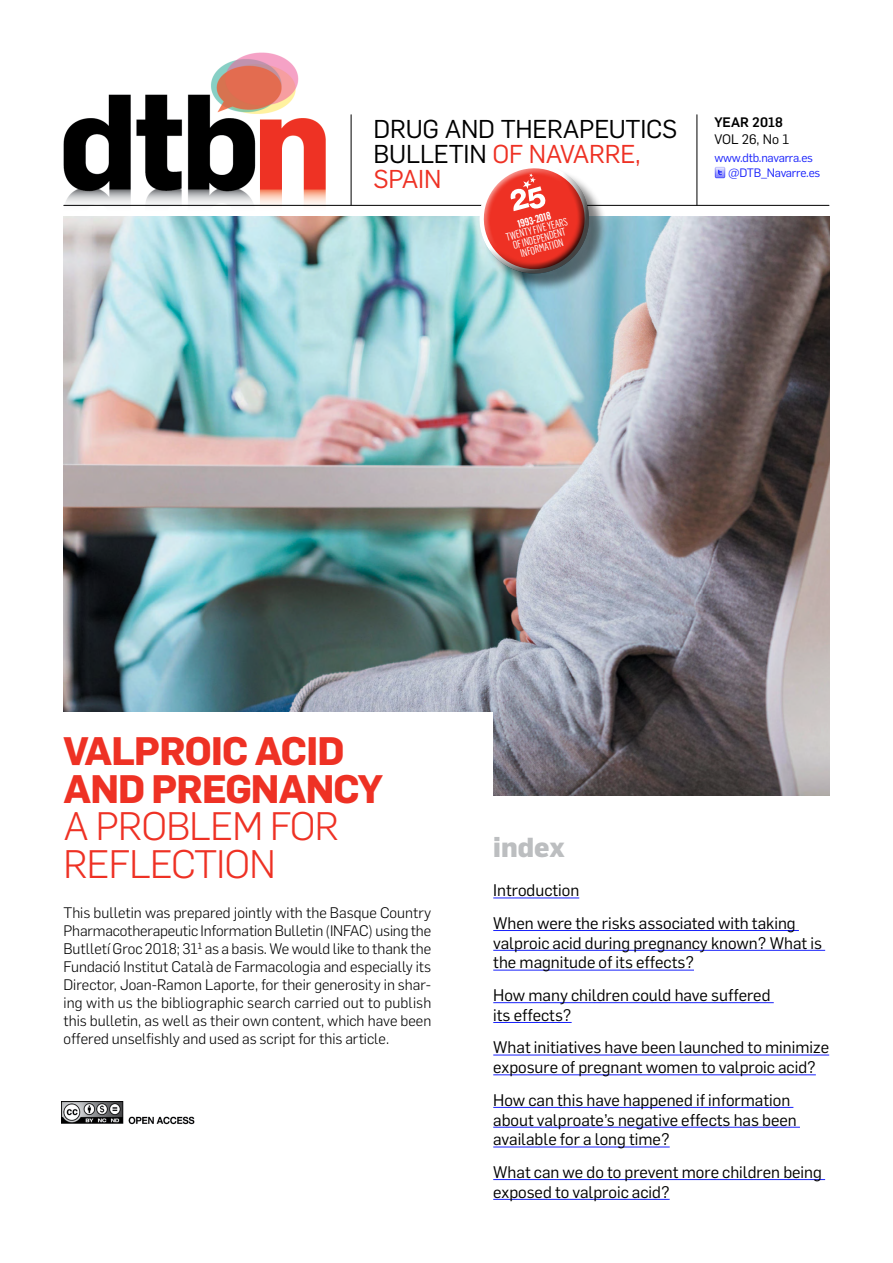
<style>
.page{position:relative;width:893px;height:1263px;background:#fff}
.page>*{position:absolute;margin:0;border:0;box-sizing:border-box;transform-origin:0 0}
.t1{font:700 39px/37.5px "Flama";letter-spacing:-.02em;color:#ee3124}
.t2{font:300 39px/37.5px "Flama";letter-spacing:-.02em;color:#ee3124}
.t3{font:800 27px "Flama";color:#bcbec0}
.t4{font:25.35px/25.5px "Flama";letter-spacing:-.01em;color:#000}
.t5{font:25.35px "Flama";letter-spacing:-.01em;color:#ee3124}
.t6{font:16.5px/19.8px "Flama";color:#000}
.t7{font:300 15px/18px "Flama";color:#000}
.t8{font:13.5px "Flama";color:#000}
.t9{font:500 13.5px "Flama";color:#000}
.t10{font:12px/14.4px "Flama";letter-spacing:-.02em;color:#1922fb}
.t11{font:10.8px/9.8px "Flama Condensed";color:#fff;text-align:center}
.t12{font:600 10.8px "Flama Condensed";color:#fff}
</style>
<div class="page">
<hr style="left:493px;top:897px;width:86px;height:1px;background:#1922fb">
<hr style="left:493px;top:930px;width:306px;height:1px;background:#1922fb">
<hr style="left:493px;top:950px;width:332px;height:1px;background:#1922fb">
<hr style="left:493px;top:970px;width:201px;height:1px;background:#1922fb">
<hr style="left:493px;top:1002px;width:281px;height:1px;background:#1922fb">
<hr style="left:493px;top:1022px;width:79px;height:1px;background:#1922fb">
<hr style="left:493px;top:1054px;width:336px;height:1px;background:#1922fb">
<hr style="left:493px;top:1074px;width:323px;height:1px;background:#1922fb">
<hr style="left:493px;top:1107px;width:300px;height:1px;background:#1922fb">
<hr style="left:493px;top:1127px;width:307px;height:1px;background:#1922fb">
<hr style="left:493px;top:1146px;width:177px;height:1px;background:#1922fb">
<hr style="left:493px;top:1179px;width:332px;height:1px;background:#1922fb">
<hr style="left:493px;top:1199px;width:177px;height:1px;background:#1922fb">
<svg style="left:714px;top:167px;width:12px;height:11px"></svg>
<img style="left:63px;top:52px;width:279px;height:184px">
<hr style="left:351px;top:115px;width:1px;height:90px;background:#000">
<hr style="left:697px;top:115px;width:1px;height:90px;background:#000">
<img style="left:64px;top:217px;width:765px;height:578px">
<hr style="left:64px;top:205px;width:765px;height:1px;background:#000">
<div style="left:482px;top:166px;width:125px;height:126px;background:#000;opacity:.5"></div>
<svg style="left:456px;top:166px;width:157px;height:122px"></svg>
<img style="left:62px;top:1101px;width:133px;height:24px">
<div style="left:40px;top:712px;width:453px;height:110px;background:#fff"></div>
<h3 class="t4" style="left:374px;top:114px;width:305px">drug and th erapeutics bulletin</h3>
<h3 class="t5" style="left:492px;top:137px;width:150px">of navarre,</h3>
<h3 class="t5" style="left:374px;top:162px;width:56px">spain</h3>
<p class="t12" style="left:516px;top:217px;width:36px;rotate:-15deg">1993-2018</p>
<p class="t11" style="left:505px;top:232px;width:65px;rotate:-15deg">twenty five years of independent information</p>
<p class="t9" style="left:714px;top:113px;width:70px">YEAR 2018</p>
<p class="t8" style="left:714px;top:129px;width:76px">VOL 26, No 1</p>
<p class="t10" style="left:728px;top:150px;width:94px;text-indent:-14px">www.dtb.navarra.es @DTB_Navarre.es</p>
<h1 class="t1" style="left:63px;top:730px;width:321px">VALPROIC ACID<br>AND PREGNANCY</h1>
<h1 class="t2" style="left:63px;top:806px;width:277px">a problem for reflection</h1>
<p class="t7" style="left:63px;top:903px;width:369px">This bulletin was prepared jointly with the Basque Country<br>Pharmacotherapeutic I nformation Bulletin (INFAC</p>
<p class="t7" style="left:63px;top:921px;width:369px;text-align:justify;text-indent:305px">) using the Butlletí Groc 2018; 31<sup>1</sup> as a basis. We would like to thank the Fundació I nstitut Català de Farmacologia and especially its Director, Joan-Ramon Laporte, for their generosity in shar&shy;ing with us the bibliographic search carried out to publish this bulletin, as well as their own content, which have been offered unselfishly and used as script for this article.</p>
<h2 class="t3" style="left:493px;top:827px;width:73px">index</h2>
<p class="t6" style="left:493px;top:873px;width:304px;line-height:32.5px">Introduction<br>When were the risks associated with taking</p>
<p class="t6" style="left:493px;top:932px;width:330px">valproic acid during pregnancy known? What is the magnitude of its effects?</p>
<p class="t6" style="left:493px;top:984px;width:279px">How many children could have suffered its effects?</p>
<p class="t6" style="left:493px;top:1036px;width:337px">What initiatives have been launched to minimize exposure of pregnant women to valproic acid?</p>
<p class="t6" style="left:493px;top:1089px;width:305px">How can this have happened if information about valproate’s negative effects has been available for a long time?</p>
<p class="t6" style="left:493px;top:1161px;width:330px">What can we do to prevent more children being exposed to valproic acid?</p>
</div>
